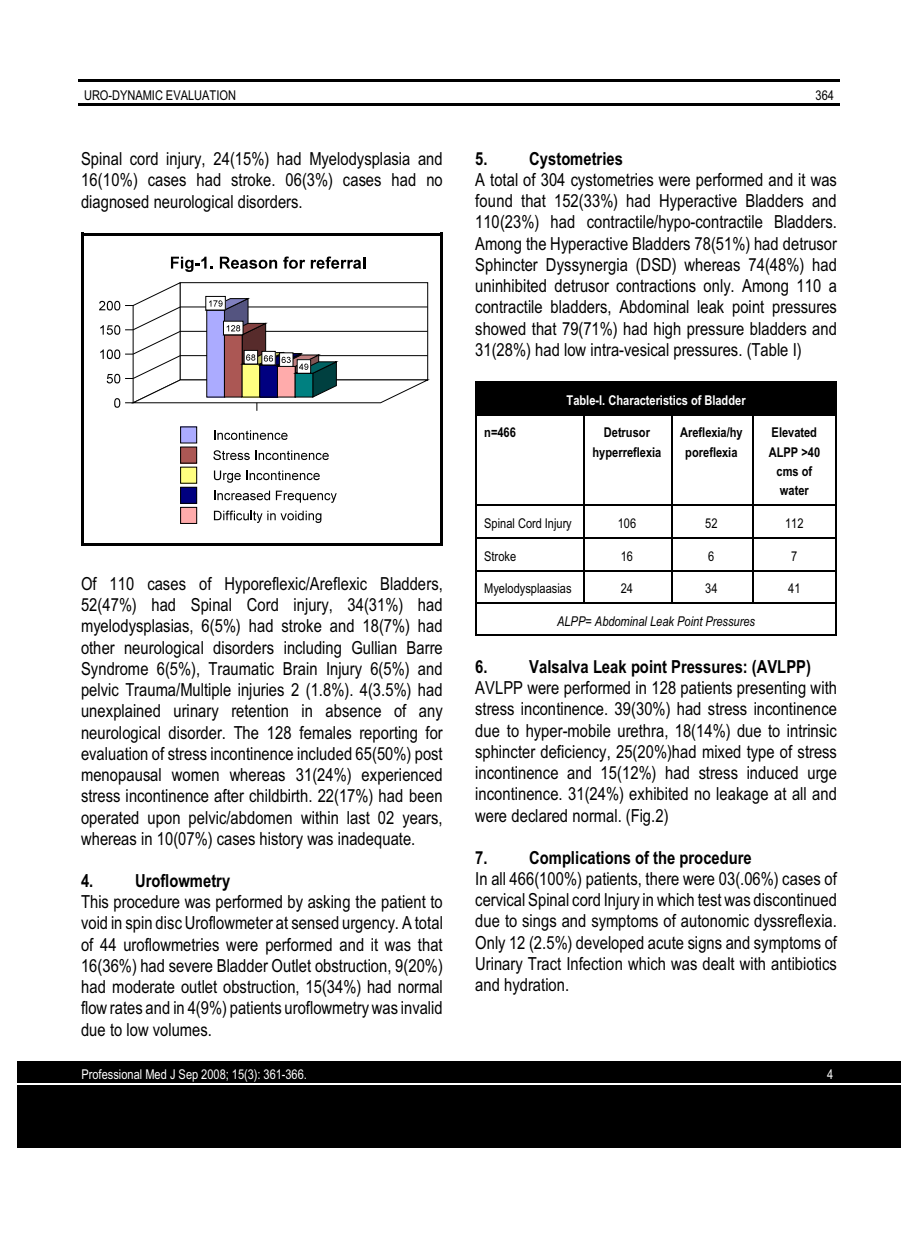
<style>
.page{position:relative;width:918px;height:1242px;background:#fff}
.page>*{position:absolute;margin:0;border:0;box-sizing:border-box;transform-origin:0 0}
.t1{font:18px/21.3px "Arial Narrow";color:#000;text-align:justify}
.t2{font:700 18px "Arial Narrow";letter-spacing:.005em;color:#000}
.t3{font:13.5px "Arial Narrow";color:#000}
.t4{font:700 13.5px/19.4px "Arial Narrow";color:#000;text-align:center}
.t5{font:13.5px "Arial Narrow";color:#fff}
.t6{font:700 13.5px "Arial Narrow";color:#fff}
.t7{font:italic 13.5px "Arial Narrow";color:#000}
</style>
<div class="page">
<hr style="left:78px;top:79px;width:762px;height:3px;background:#000">
<hr style="left:78px;top:103px;width:762px;height:3px;background:#000">
<div style="left:17px;top:1062px;width:884px;height:21px;background:#000"></div>
<div style="left:17px;top:1084px;width:884px;height:21px;background:#000"></div>
<div style="left:17px;top:1106px;width:884px;height:21px;background:#000"></div>
<div style="left:17px;top:1127px;width:884px;height:21px;background:#000"></div>
<div style="left:475px;top:381px;width:362px;height:33px;background:#000"></div>
<hr style="left:475px;top:414px;width:1px;height:91px;background:#000">
<hr style="left:475px;top:414px;width:108px;height:1px;background:#000">
<hr style="left:583px;top:414px;width:1px;height:91px;background:#000">
<hr style="left:583px;top:414px;width:88px;height:1px;background:#000">
<hr style="left:671px;top:414px;width:1px;height:91px;background:#000">
<hr style="left:671px;top:414px;width:81px;height:1px;background:#000">
<hr style="left:752px;top:414px;width:1px;height:91px;background:#000">
<hr style="left:836px;top:414px;width:1px;height:91px;background:#000">
<hr style="left:752px;top:414px;width:85px;height:1px;background:#000">
<hr style="left:475px;top:505px;width:1px;height:32px;background:#000">
<hr style="left:475px;top:505px;width:108px;height:1px;background:#000">
<hr style="left:583px;top:505px;width:1px;height:32px;background:#000">
<hr style="left:583px;top:505px;width:88px;height:1px;background:#000">
<hr style="left:671px;top:505px;width:1px;height:32px;background:#000">
<hr style="left:671px;top:505px;width:81px;height:1px;background:#000">
<hr style="left:752px;top:505px;width:1px;height:32px;background:#000">
<hr style="left:836px;top:505px;width:1px;height:32px;background:#000">
<hr style="left:752px;top:505px;width:85px;height:1px;background:#000">
<hr style="left:475px;top:537px;width:1px;height:33px;background:#000">
<hr style="left:475px;top:537px;width:108px;height:2px;background:#000">
<hr style="left:583px;top:537px;width:1px;height:33px;background:#000">
<hr style="left:583px;top:537px;width:88px;height:2px;background:#000">
<hr style="left:671px;top:537px;width:1px;height:33px;background:#000">
<hr style="left:671px;top:537px;width:81px;height:2px;background:#000">
<hr style="left:752px;top:537px;width:1px;height:33px;background:#000">
<hr style="left:836px;top:537px;width:1px;height:33px;background:#000">
<hr style="left:752px;top:537px;width:85px;height:2px;background:#000">
<hr style="left:475px;top:570px;width:1px;height:32px;background:#000">
<hr style="left:475px;top:570px;width:108px;height:1px;background:#000">
<hr style="left:583px;top:570px;width:1px;height:32px;background:#000">
<hr style="left:583px;top:570px;width:88px;height:1px;background:#000">
<hr style="left:671px;top:570px;width:1px;height:32px;background:#000">
<hr style="left:671px;top:570px;width:81px;height:1px;background:#000">
<hr style="left:752px;top:570px;width:1px;height:32px;background:#000">
<hr style="left:836px;top:570px;width:1px;height:32px;background:#000">
<hr style="left:752px;top:570px;width:85px;height:1px;background:#000">
<hr style="left:475px;top:603px;width:1px;height:32px;background:#000">
<hr style="left:475px;top:603px;width:108px;height:1px;background:#000">
<hr style="left:475px;top:634px;width:108px;height:1px;background:#000">
<hr style="left:583px;top:603px;width:88px;height:1px;background:#000">
<hr style="left:583px;top:634px;width:88px;height:1px;background:#000">
<hr style="left:671px;top:603px;width:81px;height:1px;background:#000">
<hr style="left:671px;top:634px;width:81px;height:1px;background:#000">
<hr style="left:836px;top:603px;width:1px;height:32px;background:#000">
<hr style="left:752px;top:603px;width:85px;height:1px;background:#000">
<hr style="left:752px;top:634px;width:85px;height:1px;background:#000">
<svg style="left:99px;top:282px;width:329px;height:129px"></svg>
<div style="left:181px;top:427px;width:16px;height:16px;background:#ababff"></div>
<svg style="left:214px;top:430px;width:74px;height:10px"></svg>
<div style="left:181px;top:447px;width:16px;height:16px;background:#ab5754"></div>
<svg style="left:213px;top:450px;width:116px;height:10px"></svg>
<div style="left:181px;top:467px;width:16px;height:16px;background:#ffff80"></div>
<svg style="left:214px;top:471px;width:106px;height:12px"></svg>
<div style="left:181px;top:487px;width:16px;height:16px;background:#000080"></div>
<div style="left:181px;top:487px;width:16px;height:16px;border:1px solid #000"></div>
<svg style="left:214px;top:491px;width:56px;height:9px"></svg>
<svg style="left:276px;top:491px;width:61px;height:12px"></svg>
<div style="left:181px;top:507px;width:16px;height:16px;background:#ffabab"></div>
<div style="left:181px;top:507px;width:16px;height:16px;border:1px solid #000"></div>
<svg style="left:214px;top:511px;width:107px;height:12px"></svg>
<svg style="left:171px;top:257px;width:42px;height:15px"></svg>
<svg style="left:220px;top:257px;width:57px;height:12px"></svg>
<svg style="left:283px;top:257px;width:22px;height:12px"></svg>
<svg style="left:311px;top:257px;width:54px;height:12px"></svg>
<hr style="left:81px;top:233px;width:3px;height:313px;background:#000">
<hr style="left:440px;top:233px;width:2px;height:313px;background:#000">
<hr style="left:81px;top:233px;width:361px;height:2px;background:#000">
<hr style="left:81px;top:543px;width:361px;height:3px;background:#000">
<p class="t3" style="left:84px;top:90px;width:154px">URO-DYNAMIC EVALUATION</p>
<p class="t3" style="left:816px;top:90px;width:20px">364</p>
<p class="t1" style="left:81px;top:150px;width:363px">Spinal cord injury, 24(15%) had Myelodysplasia and 16(10%) cases had stroke. 06(3%) cases had no diagnosed neurological disorders.</p>
<p class="t1" style="left:81px;top:575px;width:363px">Of 110 cases of Hyporeflexic/Areflexic Bladders, 52(47%) had Spinal Cord injury, 34(31%) had myelodysplasias, 6(5%) had stroke and 18(7%) had other neurological disorders including Gullian Barre Syndrome 6(5%), Traumatic Brain Injury 6(5%) and pelvic Trauma/Multiple injuries 2 (1.8%). 4(3.5%) had unexplained urinary retention in absence of any neurological disorder. The 128 females reporting for evaluation of stress incontinence included 65(50%) post menopausal women whereas 31(24%) experienced stress incontinence after childbirth. 22(17%) had been operated upon pelvic/abdomen within last 02 years, whereas in 10(07%) cases history was inadequate.</p>
<p class="t2" style="left:81px;top:874px;width:151px">4. Uroflowmetry</p>
<p class="t1" style="left:81px;top:893px;width:363px">This procedure was performed by asking the patient to void in spin disc Uroflowmeter at sensed urgency. A total of 44 uroflowmetries were performed and it was that 16(36%) had severe Bladder Outlet obstruction, 9(20%) had moderate outlet obstruction, 15(34%) had normal flow rates and in 4(9%) patients uroflowmetry was invalid due to low volumes.</p>
<p class="t2" style="left:475px;top:152px;width:149px">5. Cystometries</p>
<p class="t1" style="left:475px;top:171px;width:363px">A total of 304 cystometries were performed and it was found that 152(33%) had Hyperactive Bladders and 110(23%) had contractile/hypo-contractile Bladders.<br>Among the Hyperactive Bladders 78(51%) had detrusor Sphincter Dyssynergia (DSD) whereas 74(48%) had uninhibited detrusor contractions only. Among 110 a contractile bladders, Abdominal leak point pressures showed that 79(71%) had high pressure bladders and 31(28%) had low intra-vesical pressures. (Table I)</p>
<p class="t6" style="left:567px;top:395px;width:181px">Table-I. Characteristics of Bladder</p>
<p class="t4" style="left:484px;top:424px;width:33px">n=466</p>
<p class="t4" style="left:593px;top:424px;width:70px">Detrusor hyperreflexia</p>
<p class="t4" style="left:680px;top:424px;width:64px">Areflexia/hy poreflexia</p>
<p class="t4" style="left:769px;top:424px;width:53px">Elevated<br>ALPP &gt;40 cms of water</p>
<p class="t3" style="left:484px;top:518px;width:89px">Spinal Cord Injury</p>
<p class="t3" style="left:618px;top:518px;width:20px">106</p>
<p class="t3" style="left:705px;top:518px;width:14px">52</p>
<p class="t3" style="left:785px;top:518px;width:20px">112</p>
<p class="t3" style="left:484px;top:551px;width:33px">Stroke</p>
<p class="t3" style="left:621px;top:551px;width:14px">16</p>
<p class="t3" style="left:708px;top:551px;width:8px">6</p>
<p class="t3" style="left:791px;top:551px;width:8px">7</p>
<p class="t3" style="left:484px;top:584px;width:89px">Myelodysplaasias</p>
<p class="t3" style="left:621px;top:584px;width:14px">24</p>
<p class="t3" style="left:705px;top:584px;width:14px">34</p>
<p class="t3" style="left:788px;top:584px;width:14px">41</p>
<p class="t7" style="left:557px;top:616px;width:200px">ALPP= Abdominal Leak Point Pressures</p>
<p class="t2" style="left:475px;top:660px;width:337px">6. Valsalva Leak point Pressures: (AVLPP)</p>
<p class="t1" style="left:475px;top:679px;width:363px">AVLPP were performed in 128 patients presenting with stress incontinence. 39(30%) had stress incontinence due to hyper-mobile urethra, 18(14%) due to intrinsic sphincter deficiency, 25(20%)had mixed type of stress incontinence and 15(12%) had stress induced urge incontinence. 31(24%) exhibited no leakage at all and were declared normal. (Fig.2)</p>
<p class="t2" style="left:475px;top:851px;width:278px">7. Complications of the procedure</p>
<p class="t1" style="left:475px;top:870px;width:363px">In all 466(100%) patients, there were 03(.06%) cases of cervical Spinal cord Injury in which test was discontinued due to sings and symptoms of autonomic dyssreflexia.<br>Only 12 (2.5%) developed acute signs and symptoms of Urinary Tract Infection which was dealt with antibiotics and hydration.</p>
<p class="t5" style="left:82px;top:1069px;width:227px">Professional Med J Sep 2008; 15(3): 361-366.</p>
<p class="t5" style="left:827px;top:1069px;width:8px">4</p>
</div>
